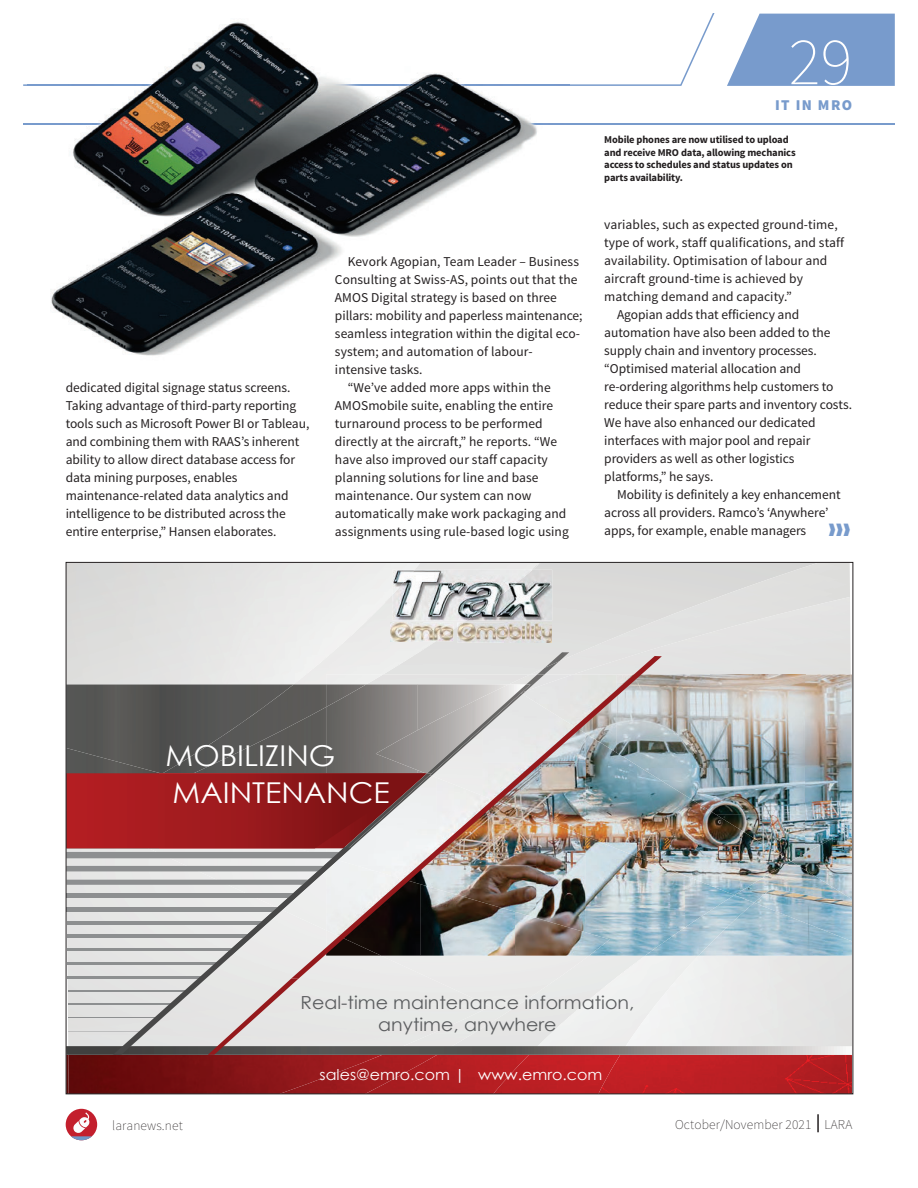
<style>
.page{position:relative;width:918px;height:1188px;background:#fff}
.page>*{position:absolute;margin:0;border:0;box-sizing:border-box;transform-origin:0 0}
.t1{font:200 67.5px "Source Sans Pro";color:#fff}
.t2{font:28.8px/36.9px "Century Gothic";color:#fff;scale:1.06 1}
.t3{font:18px/22.5px "Century Gothic";color:#5b5d5f;text-align:center;scale:1.06 1}
.t4{font:15px "Century Gothic";color:#fff;scale:1.06 1}
.t5{font:900 15px "Source Sans Pro";letter-spacing:.095em;color:#789bcc}
.t6{font:13.5px/18px "Source Sans Pro";letter-spacing:-.005em;color:#231f20}
.t7{font:200 13.5px "Source Sans Pro";letter-spacing:.01em;color:#231f20}
.t8{font:700 10.5px/12.6px "Source Sans Pro";letter-spacing:-.015em;color:#231f20}
</style>
<div class="page">
<svg style="left:817px;top:1114px;width:2px;height:18px"></svg>
<div style="left:66px;top:1109px;width:31px;height:31px;background:#c31f2d;border-radius:50%"></div>
<svg style="left:71px;top:1112px;width:21px;height:28px"></svg>
<svg style="left:727px;top:14px;width:168px;height:72px;background:#85a5d1"></svg>
<svg style="left:23px;top:14px;width:691px;height:72px"></svg>
<hr style="left:23px;top:123px;width:872px;height:2px;background:#789bcc">
<img style="left:28px;top:14px;width:541px;height:342px">
<img style="left:28px;top:84px;width:541px;height:2px">
<img style="left:28px;top:123px;width:541px;height:2px">
<div style="left:68px;top:871px;width:423px;height:175px;background:#e6e6e5"></div>
<div style="left:529px;top:979px;width:91px;height:67px;background:#ebeceb"></div>
<div style="left:573px;top:597px;width:278px;height:78px;background:#e1e1e1"></div>
<img style="left:68px;top:1055px;width:212px;height:37px">
<div style="left:437px;top:1055px;width:56px;height:37px;background:#b61e22"></div>
<div style="left:382px;top:1055px;width:55px;height:37px;background:#aa1d21"></div>
<img style="left:280px;top:1055px;width:102px;height:37px">
<img style="left:493px;top:1055px;width:105px;height:37px">
<img style="left:598px;top:1055px;width:253px;height:37px">
<img style="left:662px;top:895px;width:73px;height:61px">
<img style="left:698px;top:903px;width:153px;height:53px">
<img style="left:662px;top:820px;width:73px;height:75px">
<img style="left:735px;top:861px;width:56px;height:43px">
<img style="left:754px;top:889px;width:97px;height:52px">
<img style="left:662px;top:815px;width:47px;height:5px">
<img style="left:709px;top:815px;width:7px;height:46px">
<img style="left:662px;top:675px;width:143px;height:93px">
<img style="left:805px;top:675px;width:46px;height:153px">
<img style="left:662px;top:768px;width:143px;height:47px">
<img style="left:716px;top:815px;width:89px;height:46px">
<img style="left:791px;top:828px;width:60px;height:71px">
<img style="left:291px;top:656px;width:371px;height:323px">
<div style="left:294px;top:684px;width:32px;height:87px;background:#5c5b59"></div>
<img style="left:68px;top:684px;width:226px;height:87px">
<img style="left:326px;top:684px;width:91px;height:87px">
<img style="left:417px;top:684px;width:10px;height:16px">
<img style="left:376px;top:700px;width:51px;height:71px">
<img style="left:326px;top:684px;width:40px;height:23px">
<div style="left:68px;top:748px;width:91px;height:23px;background:#565654"></div>
<img style="left:545px;top:652px;width:24px;height:16px">
<img style="left:537px;top:661px;width:22px;height:14px">
<img style="left:430px;top:675px;width:114px;height:101px">
<img style="left:427px;top:684px;width:104px;height:91px">
<svg style="left:521px;top:691px;width:5px;height:3px"></svg>
<img style="left:533px;top:570px;width:19px;height:51px">
<img style="left:392px;top:570px;width:141px;height:51px">
<img style="left:392px;top:570px;width:23px;height:25px">
<img style="left:391px;top:623px;width:62px;height:18px">
<img style="left:457px;top:623px;width:95px;height:20px">
<svg style="left:457px;top:623px;width:6px;height:4px"></svg>
<svg style="left:68px;top:1046px;width:783px;height:9px;background:#838280"></svg>
<svg style="left:68px;top:771px;width:372px;height:100px;background:#a74648"></svg>
<svg style="left:68px;top:880px;width:45px;height:5px"></svg>
<div style="left:67px;top:893px;width:227px;height:5px;background:#8d8f90"></div>
<hr style="left:67px;top:907px;width:212px;height:4px;background:#8d8f90">
<hr style="left:67px;top:921px;width:197px;height:4px;background:#8d8f90">
<hr style="left:67px;top:935px;width:182px;height:3px;background:#8d8f90">
<hr style="left:67px;top:949px;width:167px;height:2px;background:#8d8f90">
<hr style="left:67px;top:962px;width:152px;height:3px;background:#8d8f90">
<hr style="left:68px;top:976px;width:135px;height:2px;background:#8d8f90">
<hr style="left:68px;top:990px;width:121px;height:2px;background:#8d8f90">
<hr style="left:68px;top:1004px;width:106px;height:1px;background:#8d8f90">
<hr style="left:68px;top:1017px;width:90px;height:1px;background:#8d8f90">
<hr style="left:68px;top:1031px;width:78px;height:1px;background:#8d8f90">
<svg style="left:113px;top:847px;width:238px;height:208px;background:#cbc8c7"></svg>
<h1 class="t1" style="left:789px;top:21px;width:65px">29</h1>
<p class="t5" style="left:775px;top:100px;width:79px">IT IN MRO</p>
<p class="t6" style="left:66px;top:379px;width:245px">dedicated digital signage status screens.<br>Taking advantage of third-party reporting tools such as Microsoft Power BI or Tableau, and combining them with RAAS’s inherent ability to allow direct database access for data mining purposes, enables maintenance-related data analytics and intelligence to be distributed across the entire enterprise,” Hansen elaborates.</p>
<p class="t6" style="left:348px;top:253px;width:233px">Kevork Agopian, Team Leader – Business</p>
<p class="t6" style="left:335px;top:271px;width:244px">Consulting at Swiss-AS, points out that the</p>
<p class="t6" style="left:335px;top:289px;width:223px">AMOS Digital strategy is based on three</p>
<p class="t6" style="left:335px;top:307px;width:249px">pillars: mobility and paperless maintenance;</p>
<p class="t6" style="left:335px;top:325px;width:247px">seamless integration within the digital eco-</p>
<p class="t6" style="left:335px;top:343px;width:199px">system; and automation of labour-</p>
<p class="t6" style="left:335px;top:361px;width:89px">intensive tasks.</p>
<p class="t6" style="left:348px;top:379px;width:205px">“We’ve added more apps within the</p>
<p class="t6" style="left:335px;top:397px;width:220px">AMOSmobile suite, enabling the entire</p>
<p class="t6" style="left:335px;top:415px;width:209px">turnaround process to be performed</p>
<p class="t6" style="left:335px;top:433px;width:224px">directly at the aircraft,” he reports. “We</p>
<p class="t6" style="left:335px;top:451px;width:214px">have also improved our staff capacity</p>
<p class="t6" style="left:335px;top:469px;width:205px">planning solutions for line and base</p>
<p class="t6" style="left:335px;top:487px;width:198px">maintenance. Our system can now</p>
<p class="t6" style="left:335px;top:505px;width:233px">automatically make work packaging and</p>
<p class="t6" style="left:335px;top:523px;width:235px">assignments using rule-based logic using</p>
<p class="t8" style="left:604px;top:134px;width:193px">Mobile phones are now utilised to upload and receive MRO data, allowing mechanics access to schedules and status updates on parts availability.</p>
<p class="t6" style="left:604px;top:217px;width:235px">variables, such as expected ground-time,</p>
<p class="t6" style="left:604px;top:235px;width:241px">type of work, staff qualifications, and staff</p>
<p class="t6" style="left:604px;top:253px;width:225px">availability. Optimisation of labour and</p>
<p class="t6" style="left:604px;top:271px;width:200px">aircraft ground-time is achieved by</p>
<p class="t6" style="left:604px;top:289px;width:189px">matching demand and capacity.”</p>
<p class="t6" style="left:617px;top:307px;width:184px">Agopian adds that efficiency and</p>
<p class="t6" style="left:604px;top:325px;width:228px">automation have also been added to the</p>
<p class="t6" style="left:604px;top:343px;width:214px">supply chain and inventory processes.</p>
<p class="t6" style="left:604px;top:361px;width:198px">“Optimised material allocation and</p>
<p class="t6" style="left:604px;top:379px;width:231px">re-ordering algorithms help customers to</p>
<p class="t6" style="left:604px;top:397px;width:249px">reduce their spare parts and inventory costs.</p>
<p class="t6" style="left:604px;top:415px;width:213px">We have also enhanced our dedicated</p>
<p class="t6" style="left:604px;top:433px;width:208px">interfaces with major pool and repair</p>
<p class="t6" style="left:604px;top:451px;width:192px">providers as well as other logistics</p>
<p class="t6" style="left:604px;top:469px;width:111px">platforms,” he says.</p>
<p class="t6" style="left:617px;top:487px;width:225px">Mobility is definitely a key enhancement</p>
<p class="t6" style="left:604px;top:505px;width:226px">across all providers. Ramco’s ‘Anywhere’</p>
<p class="t6" style="left:604px;top:523px;width:204px">apps, for example, enable managers</p>
<h2 class="t2" style="left:166px;top:737px;width:213px">MOBILIZING<br>MAINTENANCE</h2>
<h3 class="t3" style="left:301px;top:991px;width:316px">Real-time maintenance information, anytime, anywhere</h3>
<p class="t4" style="left:320px;top:1065px;width:268px">sales@emro.com | www.emro.com</p>
<p class="t7" style="left:112px;top:1117px;width:72px">laranews.net</p>
<p class="t7" style="left:675px;top:1117px;width:179px">October/November 2021 LARA</p>
</div>
